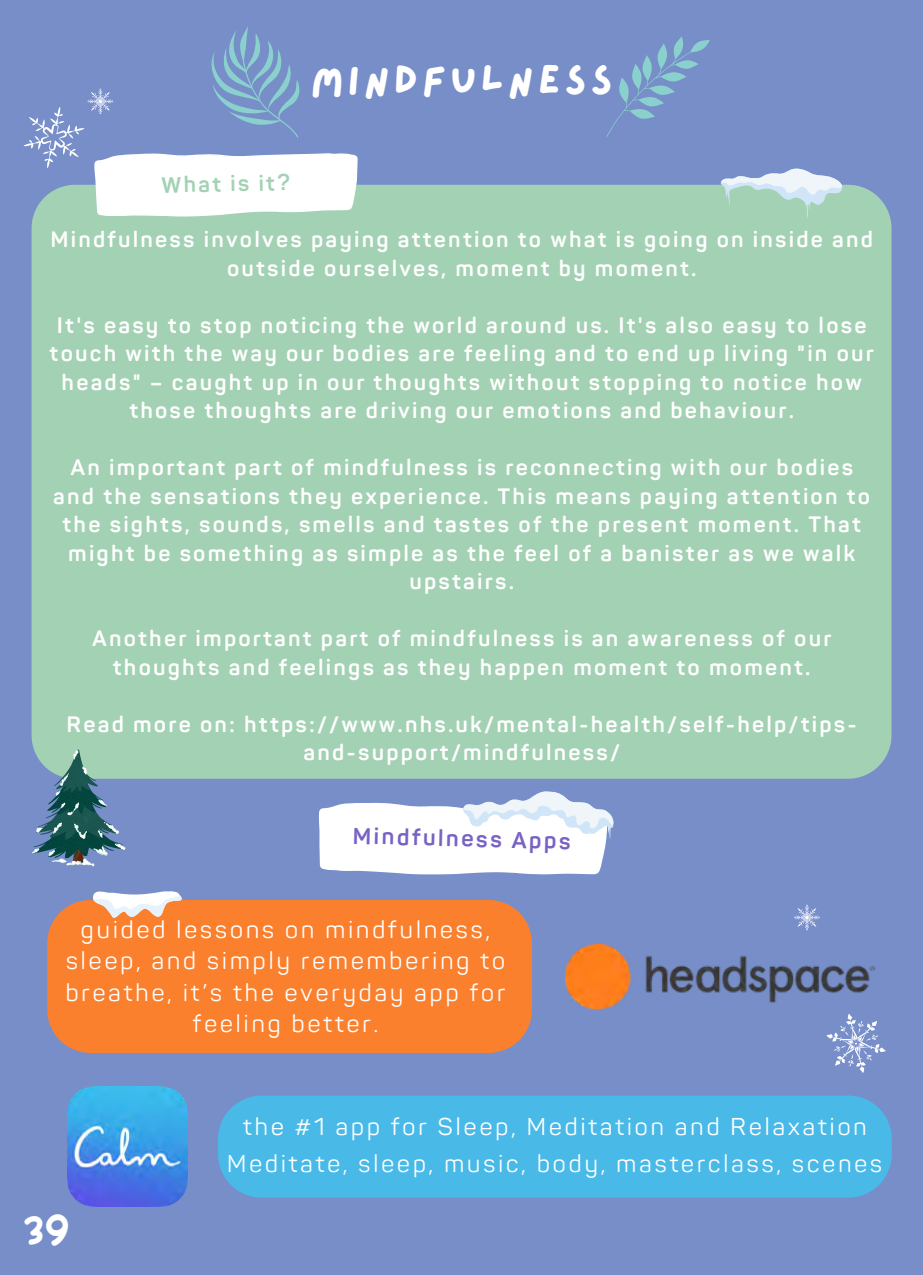
<style>
.page{position:relative;width:923px;height:1275px;background:#fff}
.page>*{position:absolute;margin:0;border:0;box-sizing:border-box;transform-origin:0 0}
.t1{font:41px "Lazydog";letter-spacing:.1em;color:#fff}
.t2{font:35.8px "Lazydog";color:#fff}
.t3{font:24px/31.6px "Panton";letter-spacing:.1em;color:#fff;text-align:center}
.t4{font:700 22.8px "Panton";color:#7962c4}
.t5{font:700 22px/28.4px "Panton";letter-spacing:.1em;color:#fff;text-align:center}
.t6{font:700 22px "Panton";color:#a3d1b4}
</style>
<div class="page">
<div style="left:0;top:0;width:922px;height:1275px;background:#778ec9"></div>
<img style="left:565px;top:944px;width:311px;height:65px">
<img style="left:67px;top:1087px;width:120px;height:120px">
<svg style="left:606px;top:36px;width:104px;height:101px"></svg>
<div style="left:218px;top:1096px;width:673px;height:102px;background:#49bae8"></div>
<div style="left:32px;top:185px;width:859px;height:594px;background:#a3d1b4"></div>
<div style="left:47px;top:900px;width:485px;height:153px;background:#fb802e"></div>
<svg style="left:319px;top:791px;width:295px;height:84px"></svg>
<svg style="left:720px;top:168px;width:122px;height:51px;background:#b4d2d0"></svg>
<svg style="left:93px;top:891px;width:93px;height:31px;background:#eec0a6"></svg>
<svg style="left:826px;top:1014px;width:60px;height:59px"></svg>
<svg style="left:24px;top:26px;width:334px;height:196px"></svg>
<svg style="left:794px;top:905px;width:25px;height:25px"></svg>
<svg style="left:32px;top:750px;width:94px;height:117px"></svg>
<h1 class="t1" style="left:311px;top:60px;width:303px">MINDFULNESS</h1>
<p class="t6" style="left:161px;top:172px;width:130px;rotate:-1deg">What is it?</p>
<p class="t5" style="left:50px;top:226px;width:824px">Mindfulness involves paying attention to what is going on inside and outside ourselves, moment by moment.</p>
<p class="t5" style="left:50px;top:312px;width:825px">It's easy to stop noticing the world around us. It's also easy to lose touch with the way our bodies are feeling and to end up living "in our heads" – caught up in our thoughts without stopping to notice how those thoughts are driving our emotions and behaviour.</p>
<p class="t5" style="left:53px;top:454px;width:818px">An important part of mindfulness is reconnecting with our bodies and the sensations they experience. This means paying attention to the sights, sounds, smells and tastes of the present moment. That might be something as simple as the feel of a banister as we walk upstairs.</p>
<p class="t5" style="left:92px;top:625px;width:740px">Another important part of mindfulness is an awareness of our thoughts and feelings as they happen moment to moment.</p>
<p class="t5" style="left:67px;top:711px;width:791px">Read more on: https://www.nhs.uk/mental-health/self-help/tips&shy;and-support/mindfulness/</p>
<p class="t4" style="left:353px;top:823px;width:220px;rotate:1deg">Mindfulness Apps</p>
<p class="t3" style="left:65px;top:915px;width:441px">guided lessons on mindfulness, sleep, and simply remembering to breathe, it’s the everyday app for feeling better.</p>
<h2 class="t2" style="left:23px;top:1215px;width:49px">39</h2>
<p class="t3" style="left:227px;top:1109px;width:657px;line-height:36.8px">the #1 app for Sleep, Meditation and Relaxation<br>Meditate, sleep, music, body, masterclass, scenes</p>
</div>
